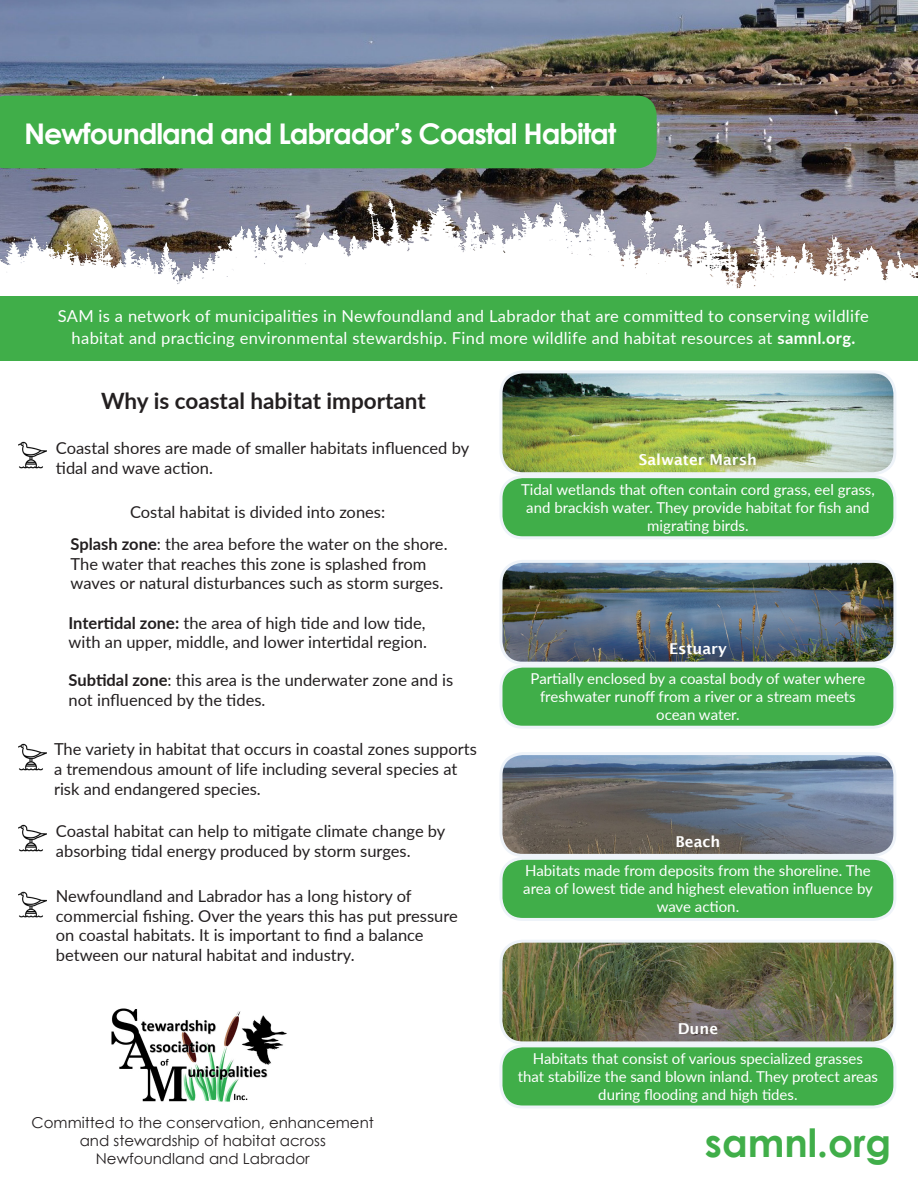
<style>
.page{position:relative;width:918px;height:1188px;background:#fff}
.page>*{position:absolute;margin:0;border:0;box-sizing:border-box;transform-origin:0 0}
.t1{font:700 39px "Century Gothic";color:#40ae49}
.t2{font:700 28.5px "Century Gothic";letter-spacing:-.04em;color:#fff}
.t3{font:700 22.5px "Lato";color:#231f20}
.t4{font:16.5px/19.8px "Lato";color:#231f20}
.t5{font:16.5px/21.6px "Lato";letter-spacing:.02em;color:#fff;text-align:center}
.t6{font:15px/18px "Lato";color:#fff;text-align:center}
.t7{font:15px/18px "Century Gothic";color:#231f20;text-align:center}
.t8{font:600 15px "Lucida Sans";color:#fff}
.s1{font-weight:700}
</style>
<div class="page">
<img style="left:0;top:0;width:917px;height:164px">
<img style="left:0;top:164px;width:918px;height:133px">
<div style="left:0;top:96px;width:657px;height:72px;background:#40ae49"></div>
<img style="left:111px;top:1008px;width:176px;height:94px">
<div style="left:0;top:297px;width:918px;height:64px;background:#40ae49"></div>
<div style="left:501px;top:477px;width:394px;height:61px;background:#40ae49;border-radius:22px"></div>
<div style="left:499px;top:475px;width:397px;height:64px;border:3px solid #eef3f9;border-radius:22px"></div>
<img style="left:503px;top:374px;width:392px;height:97px">
<div style="left:499px;top:370px;width:397px;height:105px;border:3px solid #eef3f9;border-radius:22px"></div>
<img style="left:18px;top:441px;width:29px;height:28px">
<img style="left:18px;top:824px;width:29px;height:28px">
<img style="left:18px;top:743px;width:29px;height:28px">
<img style="left:18px;top:891px;width:29px;height:27px">
<div style="left:501px;top:666px;width:394px;height:61px;background:#40ae49;border-radius:22px"></div>
<div style="left:499px;top:665px;width:397px;height:64px;border:3px solid #eef3f9;border-radius:22px"></div>
<img style="left:503px;top:562px;width:389px;height:99px">
<div style="left:499px;top:560px;width:397px;height:105px;border:3px solid #eef3f9;border-radius:22px"></div>
<div style="left:501px;top:858px;width:394px;height:61px;background:#40ae49;border-radius:22px"></div>
<div style="left:499px;top:857px;width:397px;height:64px;border:3px solid #eef3f9;border-radius:22px"></div>
<img style="left:503px;top:756px;width:392px;height:97px">
<div style="left:499px;top:752px;width:397px;height:105px;border:3px solid #eef3f9;border-radius:22px"></div>
<div style="left:501px;top:1046px;width:394px;height:61px;background:#40ae49;border-radius:22px"></div>
<div style="left:499px;top:1044px;width:397px;height:65px;border:3px solid #eef3f9;border-radius:22px"></div>
<img style="left:503px;top:941px;width:392px;height:99px">
<div style="left:499px;top:940px;width:397px;height:104px;border:3px solid #eef3f9;border-radius:22px"></div>
<p class="t2" style="left:24px;top:112px;width:594px">Newfoundland and Labrador’s Coastal Habitat</p>
<p class="t5" style="left:58px;top:305px;width:813px">SAM is a network of municipalities in Newfoundland and Labrador that are committed to conserving wildlife habitat and practicing environmental stewardship. Find more wildlife and habitat resources at <span class="s1">samnl.org.</span></p>
<p class="t3" style="left:101px;top:384px;width:326px">Why is coastal habitat important</p>
<p class="t4" style="left:56px;top:438px;width:415px">Coastal shores are made of smaller habitats influenced by tidal and wave action.</p>
<p class="t4" style="left:130px;top:502px;width:257px">Costal habitat is divided into zones:</p>
<p class="t4" style="left:71px;top:533px;width:379px"><span class="s1">Splash zone</span>: the area before the water on the shore.<br>The water that reaches this zone is splashed from waves or natural disturbances such as storm surges.</p>
<p class="t4" style="left:69px;top:612px;width:360px"><span class="s1">Intertidal zone:</span> the area of high tide and low tide, with an upper, middle, and lower intertidal region.</p>
<p class="t4" style="left:69px;top:669px;width:386px"><span class="s1">Subtidal zone</span>: this area is the underwater zone and is not influenced by the tides.</p>
<p class="t4" style="left:54px;top:739px;width:424px">The variety in habitat that occurs in coastal zones supports a tremendous amount of life including several species at risk and endangered species.</p>
<p class="t4" style="left:56px;top:820px;width:391px">Coastal habitat can help to mitigate climate change by absorbing tidal energy produced by storm surges.</p>
<p class="t4" style="left:56px;top:885px;width:403px">Newfoundland and Labrador has a long history of commercial fishing. Over the years this has put pressure on coastal habitats. It is important to find a balance between our natural habitat and industry.</p>
<p class="t8" style="left:639px;top:451px;width:120px">Salwater Marsh</p>
<p class="t6" style="left:521px;top:479px;width:355px">Tidal wetlands that often contain cord grass, eel grass, and brackish water. They provide habitat for fish and migrating birds.</p>
<p class="t8" style="left:669px;top:640px;width:59px">Estuary</p>
<p class="t6" style="left:531px;top:669px;width:336px">Partially enclosed by a coastal body of water where freshwater runoff from a river or a stream meets ocean water.</p>
<p class="t8" style="left:676px;top:833px;width:46px">Beach</p>
<p class="t6" style="left:523px;top:861px;width:351px">Habitats made from deposits from the shoreline. The area of lowest tide and highest elevation influence by wave action.</p>
<p class="t8" style="left:678px;top:1020px;width:42px">Dune</p>
<p class="t6" style="left:518px;top:1049px;width:362px">Habitats that consist of various specialized grasses that stabilize the sand blown inland. They protect areas during flooding and high tides.</p>
<p class="t7" style="left:32px;top:1113px;width:344px">Committed to the conservation, enhancement and stewardship of habitat across<br>Newfoundland and Labrador</p>
<p class="t1" style="left:705px;top:1113px;width:188px">samnl.org</p>
</div>
